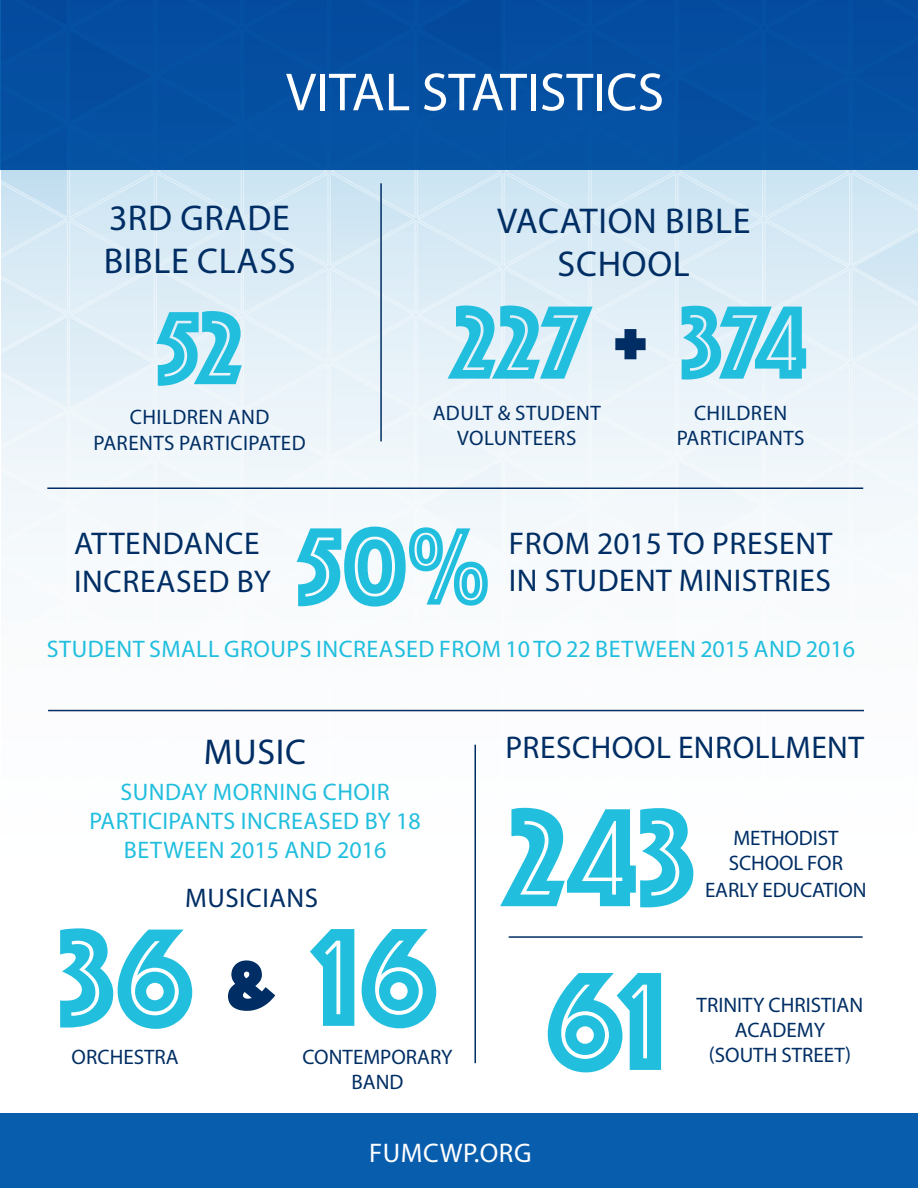
<style>
.page{position:relative;width:918px;height:1188px;background:#fff}
.page>*{position:absolute;margin:0;border:0;box-sizing:border-box;transform-origin:0 0}
.t1{font:145.35px "Phosphate Inline";color:#21bede}
.t2{font:145.2px "Phosphate Inline";color:#21bede}
.t3{font:114.3px "Phosphate Inline";color:#21bede}
.t4{font:108px "Phosphate Inline";letter-spacing:-.02em;color:#21bede}
.t5{font:72px "Phosphate Solid";color:#002e64}
.t6{font:54px "Myriad Pro";color:#fff}
.t7{font:36px/43.2px "Myriad Pro";letter-spacing:.02em;color:#002e64;text-align:center}
.t8{font:31.5px "Myriad Pro";letter-spacing:.015em;color:#002e64}
.t9{font:27px "Myriad Pro";letter-spacing:.02em;color:#fff}
.t10{font:27px "Myriad Pro";letter-spacing:.02em;color:#002e64}
.t11{font:24px "Myriad Pro";letter-spacing:.02em;color:#21bede}
.t12{font:21px/25.2px "Myriad Pro";color:#002e64;text-align:center}
.t13{font:21px "Myriad Pro";letter-spacing:.02em;color:#002e64}
</style>
<div class="page">
<svg style="left:1px;top:169px;width:917px;height:576px"></svg>
<div style="left:0;top:0;width:918px;height:169px;background:#054fa1"></div>
<div style="left:0;top:1114px;width:918px;height:74px;background:#085dad"></div>
<hr style="left:380px;top:183px;width:2px;height:258px;background:#002e64">
<hr style="left:474px;top:745px;width:2px;height:318px;background:#002e64">
<hr style="left:47px;top:488px;width:816px;height:1px;background:#002e64">
<hr style="left:48px;top:710px;width:816px;height:1px;background:#002e64">
<hr style="left:509px;top:936px;width:354px;height:2px;background:#002e64">
<p class="t6" style="left:286px;top:59px;width:380px">VITAL STATISTICS</p>
<p class="t7" style="left:109px;top:196px;width:182px">3RD GRADE</p>
<p class="t7" style="left:104px;top:239px;width:193px">BIBLE CLASS</p>
<p class="t7" style="left:497px;top:199px;width:255px">VACATION BIBLE<br>SCHOOL</p>
<p class="t4" style="left:450px;top:266px;width:142px">227</p>
<p class="t4" style="left:156px;top:271px;width:88px">52</p>
<p class="t4" style="left:679px;top:266px;width:128px">374</p>
<p class="t5" style="left:614px;top:288px;width:35px">+</p>
<p class="t13" style="left:130px;top:404px;width:141px">CHILDREN AND</p>
<p class="t13" style="left:94px;top:430px;width:214px">PARENTS PARTICIPATED</p>
<p class="t13" style="left:433px;top:400px;width:170px">ADULT &amp; STUDENT</p>
<p class="t13" style="left:457px;top:425px;width:121px">VOLUNTEERS</p>
<p class="t13" style="left:694px;top:400px;width:95px">CHILDREN</p>
<p class="t13" style="left:677px;top:425px;width:129px">PARTICIPANTS</p>
<p class="t8" style="left:74px;top:524px;width:187px">ATTENDANCE</p>
<p class="t8" style="left:74px;top:562px;width:198px">INCREASED BY</p>
<p class="t3" style="left:297px;top:485px;width:194px">50%</p>
<p class="t8" style="left:509px;top:524px;width:325px">FROM 2015 TO PRESENT</p>
<p class="t8" style="left:509px;top:561px;width:324px">IN STUDENT MINISTRIES</p>
<p class="t11" style="left:47px;top:634px;width:810px">STUDENT SMALL GROUPS INCREASED FROM 10 TO 22 BETWEEN 2015 AND 2016</p>
<p class="t7" style="left:204px;top:730px;width:104px">MUSIC</p>
<p class="t11" style="left:120px;top:777px;width:271px">SUNDAY MORNING CHOIR</p>
<p class="t11" style="left:89px;top:806px;width:333px">PARTICIPANTS INCREASED BY 18</p>
<p class="t11" style="left:124px;top:835px;width:264px">BETWEEN 2015 AND 2016</p>
<p class="t10" style="left:185px;top:881px;width:134px">MUSICIANS</p>
<p class="t2" style="left:57px;top:875px;width:139px">36</p>
<p class="t12" style="left:72px;top:1044px;width:109px">ORCHESTRA</p>
<p class="t12" style="left:303px;top:1044px;width:152px">CONTEMPORARY</p>
<p class="t2" style="left:314px;top:874px;width:126px">16</p>
<p class="t5" style="left:227px;top:934px;width:49px">&amp;</p>
<p class="t12" style="left:352px;top:1069px;width:54px">BAND</p>
<p class="t8" style="left:505px;top:728px;width:360px">PRESCHOOL ENROLLMENT</p>
<p class="t1" style="left:504px;top:754px;width:193px">243</p>
<p class="t12" style="left:733px;top:825px;width:107px">METHODIST</p>
<p class="t12" style="left:729px;top:850px;width:116px">SCHOOL FOR</p>
<p class="t12" style="left:705px;top:877px;width:163px">EARLY EDUCATION</p>
<p class="t1" style="left:546px;top:918px;width:122px">61</p>
<p class="t12" style="left:697px;top:992px;width:168px">TRINITY CHRISTIAN<br>ACADEMY</p>
<p class="t12" style="left:709px;top:1042px;width:144px">(SOUTH STREET)</p>
<p class="t9" style="left:369px;top:1136px;width:164px">FUMCWP.ORG</p>
</div>
